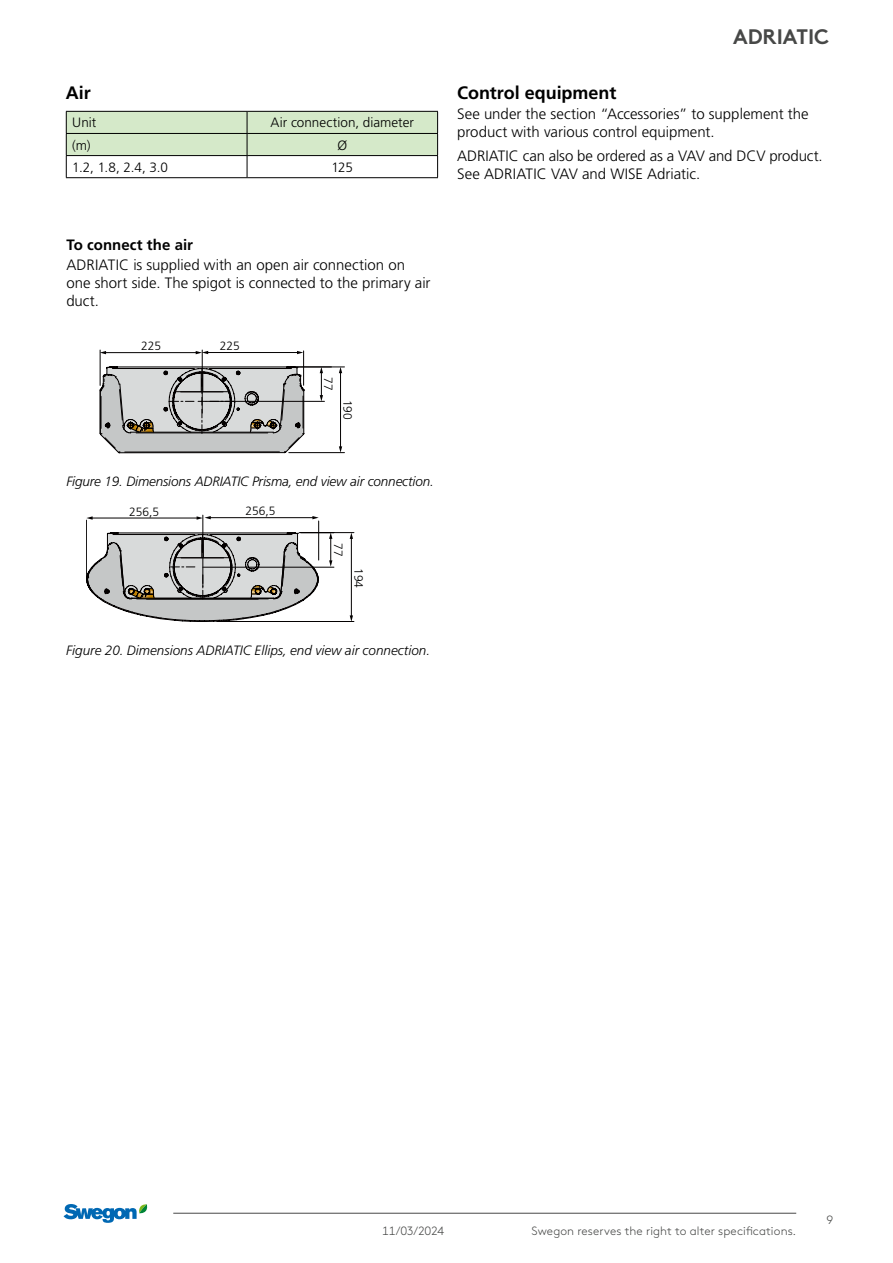
<style>
.page{position:relative;width:893px;height:1263px;background:#fff}
.page>*{position:absolute;margin:0;border:0;box-sizing:border-box;transform-origin:0 0}
.t1{font:700 21px "Swegon Brown";color:#474847}
.t2{font:700 18px "Frutiger LT Pro";color:#000}
.t3{font:300 15px/18px "Frutiger LT Pro";color:#000}
.t4{font:700 15px "Frutiger LT Pro";letter-spacing:.005em;color:#000}
.t5{font:italic 300 13.5px "Frutiger LT Pro";letter-spacing:-.01em;color:#000}
.t6{font:300 13.5px "Frutiger LT Pro";color:#000}
.t7{font:300 12px "Swegon Brown";letter-spacing:.005em;color:#474847}
.t8{font:300 12px "Frutiger LT Pro";color:#000}
</style>
<div class="page">
<hr style="left:173px;top:1213px;width:623px;height:1px;background:#474847">
<svg style="left:64px;top:1204px;width:84px;height:19px"></svg>
<hr style="left:202px;top:350px;width:1px;height:63px;background:#030000">
<hr style="left:207px;top:352px;width:91px;height:1px;background:#030000">
<svg style="left:297px;top:351px;width:6px;height:3px"></svg>
<hr style="left:206px;top:401px;width:118px;height:1px;background:#030000">
<svg style="left:320px;top:368px;width:3px;height:33px"></svg>
<hr style="left:291px;top:367px;width:53px;height:1px;background:#030000">
<hr style="left:289px;top:452px;width:55px;height:1px;background:#030000">
<hr style="left:340px;top:372px;width:1px;height:75px;background:#030000">
<svg style="left:339px;top:367px;width:3px;height:6px"></svg>
<svg style="left:339px;top:446px;width:3px;height:7px"></svg>
<svg style="left:100px;top:366px;width:205px;height:87px;background:#b0b1b1"></svg>
<hr style="left:303px;top:351px;width:1px;height:34px;background:#030000">
<hr style="left:100px;top:350px;width:1px;height:35px;background:#030000">
<hr style="left:105px;top:352px;width:92px;height:1px;background:#030000">
<svg style="left:196px;top:351px;width:12px;height:3px"></svg>
<svg style="left:100px;top:351px;width:6px;height:3px"></svg>
<svg style="left:66px;top:111px;width:372px;height:66px"></svg>
<hr style="left:66px;top:177px;width:181px;height:1px;background:#000">
<hr style="left:247px;top:177px;width:191px;height:1px;background:#000">
<hr style="left:203px;top:515px;width:1px;height:72px;background:#030000">
<hr style="left:318px;top:521px;width:1px;height:39px;background:#030000">
<hr style="left:86px;top:520px;width:1px;height:60px;background:#030000">
<hr style="left:91px;top:518px;width:107px;height:1px;background:#030000">
<svg style="left:86px;top:516px;width:7px;height:4px"></svg>
<hr style="left:210px;top:517px;width:104px;height:1px;background:#030000">
<svg style="left:312px;top:516px;width:7px;height:3px"></svg>
<svg style="left:197px;top:516px;width:14px;height:4px"></svg>
<hr style="left:203px;top:567px;width:131px;height:1px;background:#030000">
<hr style="left:217px;top:621px;width:137px;height:1px;background:#030000">
<svg style="left:329px;top:533px;width:3px;height:34px"></svg>
<hr style="left:351px;top:538px;width:1px;height:78px;background:#030000">
<svg style="left:350px;top:533px;width:3px;height:6px"></svg>
<svg style="left:350px;top:615px;width:3px;height:6px"></svg>
<hr style="left:299px;top:532px;width:55px;height:1px;background:#030000">
<svg style="left:86px;top:532px;width:233px;height:90px"></svg>
<p class="t2" style="left:66px;top:82px;width:26px">Air</p>
<p class="t6" style="left:72px;top:115px;width:26px">Unit</p>
<p class="t6" style="left:271px;top:115px;width:145px">Air connection, diameter</p>
<p class="t6" style="left:72px;top:137px;width:20px">(m)</p>
<p class="t6" style="left:337px;top:137px;width:11px">Ø</p>
<p class="t6" style="left:72px;top:159px;width:97px">1.2, 1.8, 2.4, 3.0</p>
<p class="t6" style="left:332px;top:159px;width:23px">125</p>
<p class="t4" style="left:66px;top:236px;width:128px">To connect the air</p>
<p class="t3" style="left:66px;top:256px;width:366px">ADRIATIC is supplied with an open air connection on one short side. The spigot is connected to the primary air duct.</p>
<p class="t8" style="left:141px;top:339px;width:22px">225</p>
<p class="t8" style="left:220px;top:339px;width:22px">225</p>
<p class="t8" style="left:335px;top:377px;width:15px;rotate:90deg">77</p>
<p class="t8" style="left:354px;top:400px;width:22px;rotate:90deg">190</p>
<p class="t5" style="left:66px;top:473px;width:369px">Figure 19. Dimensions ADRIATIC Prisma, end view air connection.</p>
<p class="t8" style="left:129px;top:504px;width:32px">256,5</p>
<p class="t8" style="left:246px;top:504px;width:32px">256,5</p>
<p class="t8" style="left:345px;top:543px;width:15px;rotate:90deg">77</p>
<p class="t8" style="left:366px;top:568px;width:22px;rotate:90deg">194</p>
<p class="t5" style="left:66px;top:643px;width:365px">Figure 20. Dimensions ADRIATIC Ellips, end view air connection.</p>
<h1 class="t1" style="left:733px;top:20px;width:98px">ADRIATIC</h1>
<p class="t2" style="left:457px;top:82px;width:161px">Control equipment</p>
<p class="t3" style="left:457px;top:105px;width:353px">See under the section “Accessories” to supplement the product with various control equipment.</p>
<p class="t3" style="left:457px;top:147px;width:367px">ADRIATIC can also be ordered as a VAV and DCV product.<br>See ADRIATIC VAV and WISE Adriatic.</p>
<p class="t7" style="left:382px;top:1221px;width:63px">11/03/2024</p>
<p class="t7" style="left:532px;top:1221px;width:266px">Swegon reserves the right to alter specifications.</p>
<p class="t7" style="left:827px;top:1211px;width:8px">9</p>
</div>
